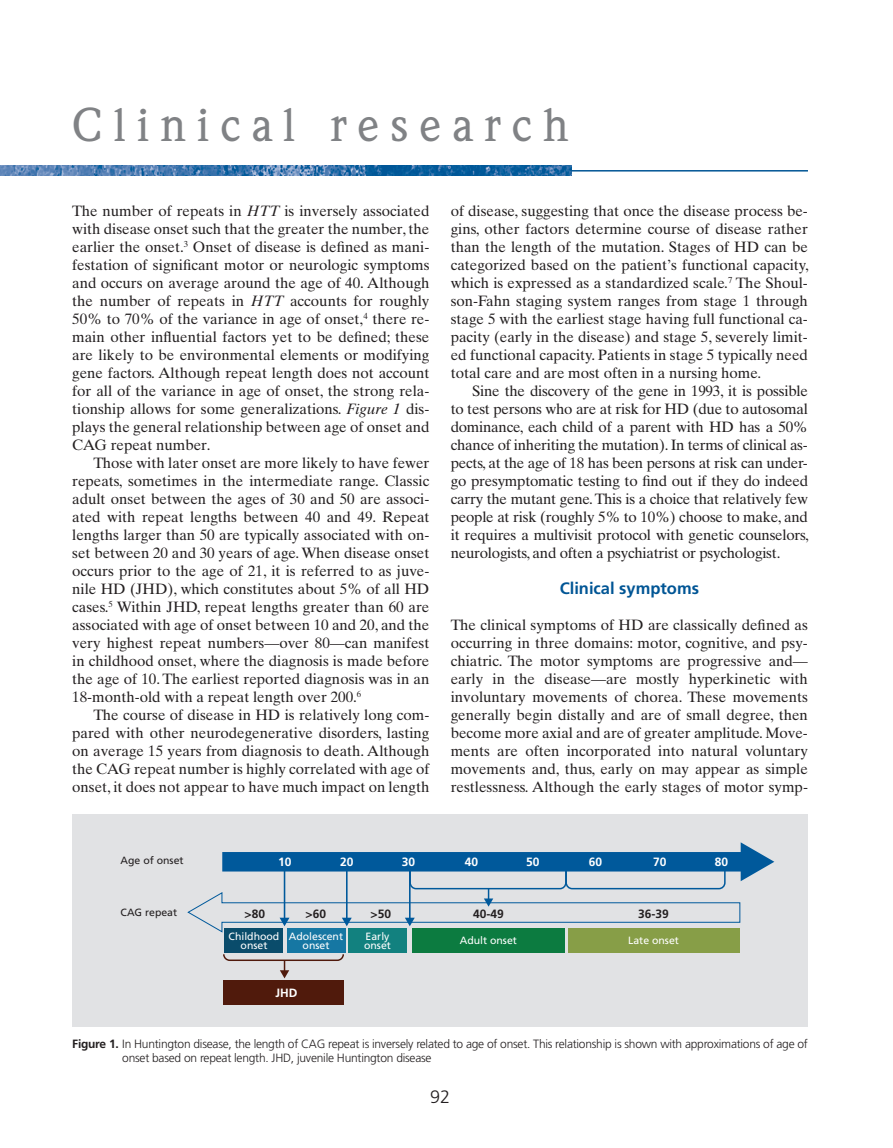
<style>
.page{position:relative;width:893px;height:1148px;background:#fff}
.page>*{position:absolute;margin:0;border:0;box-sizing:border-box;transform-origin:0 0}
.t1{font:500 46.5px "Weidemann";letter-spacing:.23em;color:#808285}
.t2{font:300 18px "Frutiger";color:#231f20}
.t3{font:700 16.5px "Frutiger";color:#005595}
.t4{font:15px/18px "Times Ten";color:#231f20;text-align:justify}
.t5{font:300 12px/14.4px "Frutiger";letter-spacing:-.02em;color:#231f20}
.t6{font:700 12px "Frutiger";color:#fff}
.t7{font:700 12px "Frutiger";color:#231f20}
.t8{font:10.5px/9.6px "Frutiger";color:#fff;text-align:center}
.t9{font:10.5px "Frutiger";color:#231f20}
.s1{font-style:italic}
.s2{font-weight:700}
</style>
<div class="page">
<hr style="left:72px;top:170px;width:736px;height:2px;background:#005595">
<img style="left:0;top:166px;width:571px;height:10px">
<div style="left:72px;top:814px;width:736px;height:213px;background:#e1e2e4"></div>
<div style="left:565px;top:859px;width:160px;height:30px;border:2px solid #00599b;border-radius:6px"></div>
<div style="left:409px;top:859px;width:157px;height:30px;border:1px solid #00599b;border-radius:6px"></div>
<div style="left:224px;top:928px;width:58px;height:25px;background:#0a4c6b"></div>
<div style="left:224px;top:981px;width:120px;height:24px;background:#501a0c"></div>
<div style="left:287px;top:928px;width:58px;height:25px;background:#1677a3"></div>
<div style="left:348px;top:928px;width:59px;height:25px;background:#12817f"></div>
<div style="left:412px;top:928px;width:153px;height:25px;background:#0c7b40"></div>
<div style="left:568px;top:928px;width:171px;height:25px;background:#879e47"></div>
<div style="left:222px;top:852px;width:524px;height:20px;background:#00599b"></div>
<svg style="left:741px;top:842px;width:33px;height:39px"></svg>
<hr style="left:284px;top:870px;width:1px;height:49px;background:#00599b">
<hr style="left:346px;top:870px;width:2px;height:49px;background:#00599b">
<hr style="left:409px;top:870px;width:2px;height:49px;background:#00599b">
<svg style="left:187px;top:889px;width:553px;height:44px"></svg>
<svg style="left:223px;top:954px;width:121px;height:24px"></svg>
<h1 class="t1" style="left:72px;top:98px;width:498px">Clinical research</h1>
<p class="t4" style="left:72px;top:202px;width:359px">The number of repeats in <span class="s1">HTT</span> is inversely associated with disease onset such that the greater the number, the earlier the onset.<sup>3</sup> Onset of disease is defined as mani&shy;festation of significant motor or neurologic symptoms and occurs on average around the age of 40. Although the number of repeats in <span class="s1">HTT</span> accounts for roughly 50% to 70% of the variance in age of onset,<sup>4</sup> there re&shy;main other influential factors yet to be defined; these are likely to be environmental elements or modifying gene factors. Although repeat length does not account for all of the variance in age of onset, the strong rela&shy;tionship allows for some generalizations. <span class="s1">Figure 1</span> dis&shy;plays the general relationship between age of onset and CAG repeat number.</p>
<p class="t4" style="left:72px;top:454px;width:359px;text-indent:21px">Those with later onset are more likely to have fewer repeats, sometimes in the intermediate range. Classic adult onset between the ages of 30 and 50 are associ&shy;ated with repeat lengths between 40 and 49. Repeat lengths larger than 50 are typically associated with on&shy;set between 20 and 30 years of age. When disease onset occurs prior to the age of 21, it is referred to as juve&shy;nile HD (JHD), which constitutes about 5% of all HD cases.<sup>5</sup> Within JHD, repeat lengths greater than 60 are associated with age of onset between 10 and 20, and the very highest repeat numbers—over 80—can manifest in childhood onset, where the diagnosis is made before the age of 10. The earliest reported diagnosis was in an 18-month-old with a repeat length over 200.<sup>6</sup></p>
<p class="t4" style="left:72px;top:706px;width:359px;text-indent:21px">The course of disease in HD is relatively long com&shy;pared with other neurodegenerative disorders, lasting on average 15 years from diagnosis to death. Although the CAG repeat number is highly correlated with age of onset, it does not appear to have much impact on length</p>
<p class="t4" style="left:451px;top:202px;width:360px">of disease, suggesting that once the disease process be&shy;gins, other factors determine course of disease rather than the length of the mutation. Stages of HD can be categorized based on the patient’s functional capacity, which is expressed as a standardized scale.<sup>7</sup> The Shoul&shy;son-Fahn staging system ranges from stage 1 through stage 5 with the earliest stage having full functional ca&shy;pacity (early in the disease) and stage 5, severely limit&shy;ed functional capacity. Patients in stage 5 typically need total care and are most often in a nursing home.</p>
<p class="t4" style="left:451px;top:382px;width:359px;text-indent:21px">Sine the discovery of the gene in 1993, it is possible to test persons who are at risk for HD (due to autosomal dominance, each child of a parent with HD has a 50% chance of inheriting the mutation). In terms of clinical as&shy;pects, at the age of 18 has been persons at risk can under&shy;go presymptomatic testing to find out if they do indeed carry the mutant gene. This is a choice that relatively few people at risk (roughly 5% to 10%) choose to make, and it requires a multivisit protocol with genetic counselors, neurologists, and often a psychiatrist or psychologist.</p>
<p class="t3" style="left:560px;top:579px;width:141px">Clinical symptoms</p>
<p class="t4" style="left:451px;top:616px;width:359px">The clinical symptoms of HD are classically defined as occurring in three domains: motor, cognitive, and psy&shy;chiatric. The motor symptoms are progressive and— early in the disease—are mostly hyperkinetic with involuntary movements of chorea. These movements generally begin distally and are of small degree, then become more axial and are of greater amplitude. Move&shy;ments are often incorporated into natural voluntary movements and, thus, early on may appear as simple restlessness. Although the early stages of motor symp-</p>
<p class="t9" style="left:121px;top:855px;width:65px">Age of onset</p>
<p class="t9" style="left:121px;top:906px;width:58px">CAG repeat</p>
<p class="t6" style="left:278px;top:855px;width:15px">10</p>
<p class="t6" style="left:340px;top:855px;width:15px">20</p>
<p class="t6" style="left:402px;top:855px;width:15px">30</p>
<p class="t6" style="left:465px;top:855px;width:15px">40</p>
<p class="t6" style="left:526px;top:855px;width:15px">50</p>
<p class="t6" style="left:589px;top:855px;width:15px">60</p>
<p class="t6" style="left:653px;top:855px;width:15px">70</p>
<p class="t6" style="left:715px;top:855px;width:15px">80</p>
<p class="t7" style="left:245px;top:907px;width:22px">&gt;80</p>
<p class="t7" style="left:306px;top:907px;width:22px">&gt;60</p>
<p class="t7" style="left:371px;top:907px;width:22px">&gt;50</p>
<p class="t7" style="left:473px;top:907px;width:32px">40-49</p>
<p class="t7" style="left:638px;top:907px;width:32px">36-39</p>
<p class="t8" style="left:460px;top:936px;width:59px">Adult onset</p>
<p class="t8" style="left:229px;top:931px;width:52px">Childhood onset</p>
<p class="t8" style="left:628px;top:936px;width:52px">Late onset</p>
<p class="t8" style="left:289px;top:931px;width:56px">Adolescent onset</p>
<p class="t8" style="left:364px;top:931px;width:28px;text-align:left">Early onset</p>
<p class="t6" style="left:275px;top:986px;width:23px">JHD</p>
<p class="t5" style="left:122px;top:1036px;width:687px;text-indent:-50px"><span class="s2">Figure 1.</span> In Huntington disease, the length of CAG repeat is inversely related to age of onset. This relationship is shown with approximations of age of onset based on repeat length. JHD, juvenile Huntington disease</p>
<p class="t2" style="left:430px;top:1086px;width:22px">92</p>
</div>
